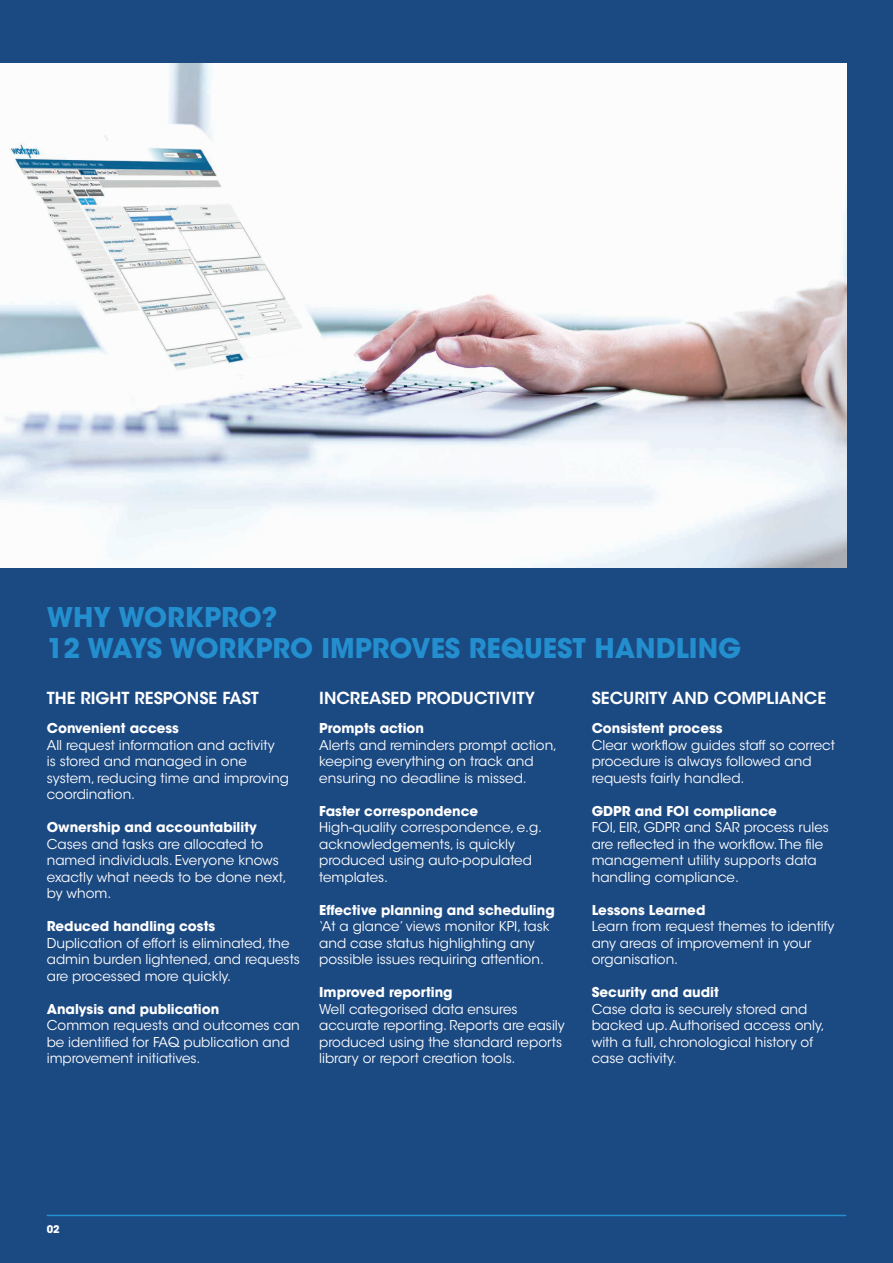
<style>
.page{position:relative;width:893px;height:1263px;background:#1b4982}
.page>*{position:absolute;margin:0;border:0;box-sizing:border-box;transform-origin:0 0}
.t1{font:700 27px/31.5px "ITC Avant Garde Std";color:#238fcf}
.t2{font:600 16.5px "ITC Avant Garde Std";color:#fff}
.t3{font:13.5px/16.5px "ITC Avant Garde Std";color:#fff}
.t4{font:700 13.5px "ITC Avant Garde Std";color:#fff}
.t5{font:700 10.5px "ITC Avant Garde Std";color:#fff}
</style>
<div class="page">
<hr style="left:47px;top:1215px;width:799px;height:1px;background:#238fcf">
<img style="left:0;top:64px;width:846px;height:504px">
<p class="t1" style="left:47px;top:601px;width:696px">WHY WORKPRO?<br>12 WAYS WORKPRO IMPROVES REQUEST HANDLING</p>
<p class="t2" style="left:47px;top:688px;width:214px">THE RIGHT RESPONSE FAST</p>
<p class="t2" style="left:319px;top:688px;width:217px">INCREASED PRODUCTIVITY</p>
<p class="t2" style="left:592px;top:688px;width:236px">SECURITY AND COMPLIANCE</p>
<p class="t4" style="left:47px;top:719px;width:134px">Convenient access</p>
<p class="t3" style="left:47px;top:737px;width:244px">All request information and activity<br>is stored and managed in one system, reducing time and improving coordination.</p>
<p class="t4" style="left:47px;top:818px;width:212px">Ownership and accountability</p>
<p class="t3" style="left:47px;top:836px;width:242px">Cases and tasks are allocated to named individuals. Everyone knows exactly what needs to be done next, by whom.</p>
<p class="t4" style="left:47px;top:917px;width:170px">Reduced handling costs</p>
<p class="t3" style="left:47px;top:935px;width:255px">Duplication of effort is eliminated, the admin burden lightened, and requests are processed more quickly.</p>
<p class="t4" style="left:47px;top:1000px;width:174px">Analysis and publication</p>
<p class="t3" style="left:47px;top:1017px;width:255px">Common requests and outcomes can be identified for FAQ publication and improvement initiatives.</p>
<p class="t4" style="left:319px;top:719px;width:106px">Prompts action</p>
<p class="t3" style="left:319px;top:737px;width:239px">Alerts and reminders prompt action, keeping everything on track and ensuring no deadline is missed.</p>
<p class="t4" style="left:319px;top:802px;width:161px">Faster correspondence</p>
<p class="t3" style="left:319px;top:819px;width:224px">High-quality correspondence, e.g. acknowledgements, is quickly produced using auto-populated templates.</p>
<p class="t4" style="left:319px;top:901px;width:237px">Effective planning and scheduling</p>
<p class="t3" style="left:319px;top:918px;width:232px">‘At a glance’ views monitor KPI, task and case status highlighting any possible issues requiring attention.</p>
<p class="t4" style="left:319px;top:983px;width:135px">Improved reporting</p>
<p class="t3" style="left:319px;top:1001px;width:247px">Well categorised data ensures accurate reporting. Reports are easily produced using the standard reports library or report creation tools.</p>
<p class="t4" style="left:592px;top:719px;width:132px">Consistent process</p>
<p class="t3" style="left:592px;top:737px;width:245px">Clear workflow guides staff so correct procedure is always followed and requests fairly handled.</p>
<p class="t4" style="left:592px;top:802px;width:187px">GDPR and FOI compliance</p>
<p class="t3" style="left:592px;top:819px;width:239px">FOI, EIR, GDPR and SAR process rules are reflected in the workflow. The file management utility supports data handling compliance.</p>
<p class="t4" style="left:592px;top:901px;width:115px">Lessons Learned</p>
<p class="t3" style="left:592px;top:918px;width:244px">Learn from request themes to identify any areas of improvement in your organisation.</p>
<p class="t4" style="left:592px;top:983px;width:129px">Security and audit</p>
<p class="t3" style="left:592px;top:1001px;width:234px">Case data is securely stored and backed up. Authorised access only, with a full, chronological history of case activity.</p>
<p class="t5" style="left:47px;top:1222px;width:14px">02</p>
</div>
